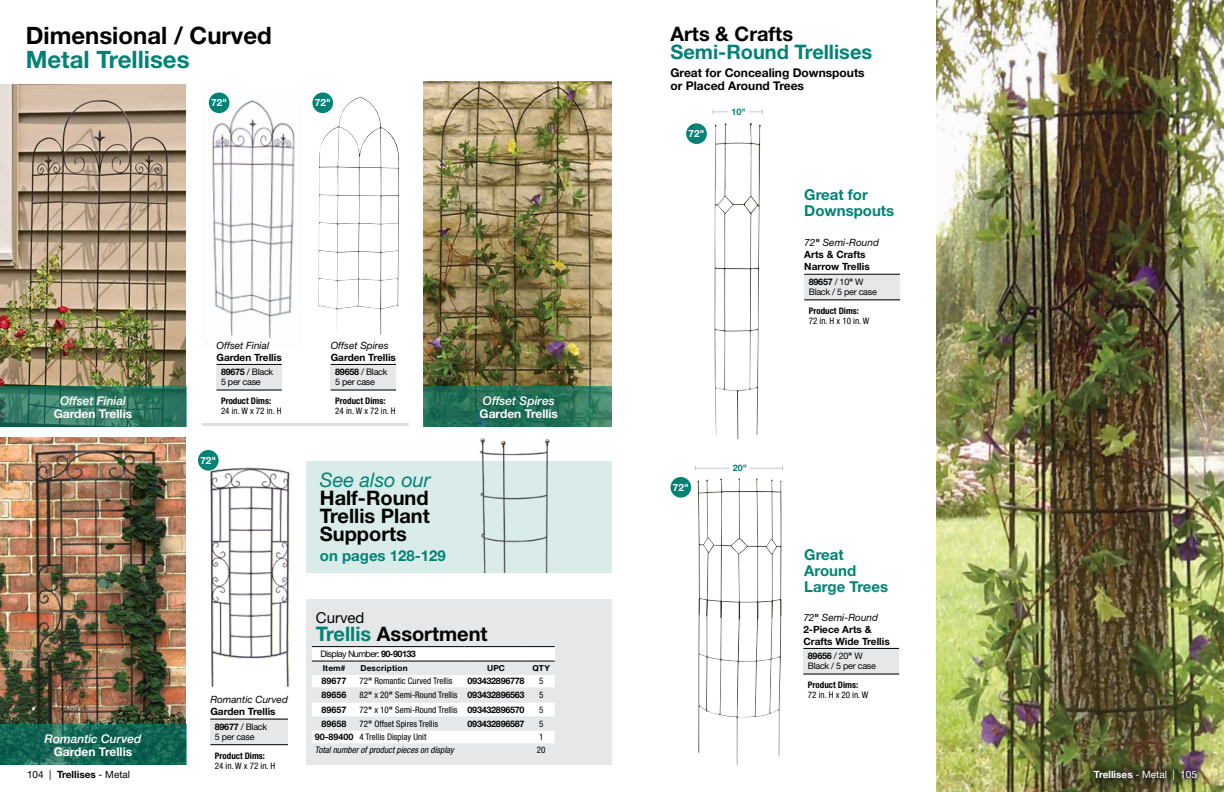
<style>
.page{position:relative;width:1224px;height:792px;background:#fff}
.page>*{position:absolute;margin:0;border:0;box-sizing:border-box;transform-origin:0 0}
.t1{font:700 24px "Helvetica Neue LT Std";color:#000}
.t2{font:700 24px "Helvetica Neue LT Std";color:#008375}
.t3{font:700 20px/18px "Helvetica Neue LT Std";color:#000;text-align:justify}
.t4{font:700 20px "Helvetica Neue LT Std";color:#008375}
.t5{font:italic 20px "Helvetica Neue LT Std";color:#008375}
.t6{font:700 15px/16px "Helvetica Neue LT Std";color:#008375}
.t7{font:15px "Helvetica Neue LT Std";color:#000}
.t8{font:700 12px/13px "Helvetica Neue LT Std";color:#000}
.t9{font:700 12px "Helvetica Neue LT Std";color:#fff}
.t10{font:italic 500 12px "Helvetica Neue LT Std";color:#fff}
.t11{font:700 10px/12px "Helvetica Neue LT Std";color:#000}
.t12{font:italic 10px "Helvetica Neue LT Std";color:#000}
.t13{font:10px "Helvetica Neue LT Std";color:#000}
.t14{font:10px "Helvetica Neue LT Std";color:#fff}
.t15{font:700 10px "Helvetica Neue LT Std";color:#fff}
.t16{font:condensed 9px "Helvetica Neue LT Std";color:#000}
.t17{font:9px/10px "Helvetica Neue LT Std";letter-spacing:-.03em;color:#000}
.t18{font:700 condensed 9px "Helvetica Neue LT Std";color:#000}
.t19{font:700 9px "Helvetica Neue LT Std";letter-spacing:-.03em;color:#000}
.t20{font:italic condensed 9px "Helvetica Neue LT Std";color:#000}
.t21{font:9px "Helvetica Neue LT Std";letter-spacing:-.06em;color:#000}
.t22{font:700 9px "Helvetica Neue LT Std";color:#008375}
.t23{font:700 8.3px "Helvetica Neue LT Std";letter-spacing:.02em;color:#000}
.s1{font-weight:400;font-style:italic}
.s2{font-weight:700}
.s3{color:#008375}
.s4{font-weight:700;font-stretch:normal}
</style>
<div class="page">
<img style="left:210px;top:467px;width:80px;height:220px">
<div style="left:210px;top:719px;width:78px;height:26px;background:#e6e7e8"></div>
<hr style="left:210px;top:719px;width:78px;height:1px;background:#000">
<hr style="left:210px;top:744px;width:78px;height:1px;background:#000">
<img style="left:206px;top:94px;width:89px;height:251px">
<img style="left:318px;top:97px;width:81px;height:237px">
<div style="left:217px;top:364px;width:65px;height:26px;background:#e6e7e8"></div>
<hr style="left:217px;top:364px;width:65px;height:1px;background:#000">
<hr style="left:217px;top:390px;width:65px;height:1px;background:#000">
<div style="left:331px;top:364px;width:65px;height:26px;background:#e6e7e8"></div>
<hr style="left:331px;top:364px;width:65px;height:1px;background:#000">
<hr style="left:331px;top:390px;width:65px;height:1px;background:#000">
<div style="left:209px;top:93px;width:20px;height:20px;background:#008375;border-radius:50%"></div>
<div style="left:198px;top:450px;width:21px;height:21px;background:#008375;border-radius:50%"></div>
<div style="left:312px;top:93px;width:21px;height:20px;background:#008375;border-radius:50%"></div>
<img style="left:0;top:437px;width:186px;height:288px">
<img style="left:0;top:85px;width:186px;height:302px">
<img style="left:715px;top:123px;width:46px;height:316px">
<div style="left:804px;top:274px;width:96px;height:26px;background:#e6e7e8"></div>
<hr style="left:804px;top:274px;width:96px;height:1px;background:#000">
<hr style="left:804px;top:299px;width:96px;height:1px;background:#000">
<div style="left:803px;top:648px;width:96px;height:26px;background:#e6e7e8"></div>
<hr style="left:803px;top:648px;width:96px;height:1px;background:#000">
<hr style="left:803px;top:674px;width:96px;height:1px;background:#000">
<div style="left:686px;top:123px;width:21px;height:21px;background:#008375;border-radius:50%"></div>
<div style="left:671px;top:477px;width:20px;height:21px;background:#008375;border-radius:50%"></div>
<img style="left:697px;top:478px;width:85px;height:287px">
<img style="left:936px;top:0;width:288px;height:792px">
<hr style="left:695px;top:468px;width:87px;height:1px;background:#c7c8ca">
<div style="left:730px;top:463px;width:20px;height:10px;background:#fff"></div>
<hr style="left:713px;top:111px;width:49px;height:1px;background:#c7c8ca">
<div style="left:728px;top:106px;width:21px;height:11px;background:#fff"></div>
<img style="left:424px;top:81px;width:188px;height:306px">
<div style="left:307px;top:461px;width:305px;height:111px;background:#d9ecea"></div>
<img style="left:479px;top:438px;width:71px;height:134px">
<div style="left:307px;top:599px;width:305px;height:166px;background:#e6e7e8"></div>
<div style="left:312px;top:647px;width:243px;height:14px;background:#fff"></div>
<hr style="left:312px;top:646px;width:44px;height:1px;background:#000">
<hr style="left:356px;top:646px;width:108px;height:1px;background:#000">
<hr style="left:464px;top:646px;width:64px;height:1px;background:#000">
<svg style="left:528px;top:646px;width:27px;height:1px"></svg>
<svg style="left:312px;top:661px;width:243px;height:82px"></svg>
<svg style="left:0;top:725px;width:186px;height:40px;background:#156756"></svg>
<svg style="left:0;top:387px;width:186px;height:40px;background:#327864"></svg>
<svg style="left:423px;top:387px;width:189px;height:40px;background:#257159"></svg>
<hr style="left:202px;top:423px;width:207px;height:3px;background:#dcddde">
<div style="left:1085px;top:761px;width:121px;height:29px;background:#000;opacity:.45"></div>
<h1 class="t1" style="left:26px;top:21px;width:248px">Dimensional / Curved</h1>
<h1 class="t2" style="left:26px;top:45px;width:165px">Metal Trellises</h1>
<h2 class="t3" style="left:670px;top:25px;width:124px">Arts &amp; Crafts</h2>
<h2 class="t4" style="left:670px;top:40px;width:203px">Semi-Round Trellises</h2>
<h3 class="t8" style="left:670px;top:66px;width:196px">Great for Concealing Downspouts or Placed Around Trees</h3>
<p class="t15" style="left:211px;top:97px;width:17px">72"</p>
<p class="t15" style="left:315px;top:97px;width:17px">72"</p>
<p class="t22" style="left:732px;top:106px;width:16px">10"</p>
<p class="t15" style="left:689px;top:128px;width:17px">72"</p>
<h3 class="t6" style="left:804px;top:186px;width:91px">Great for<br>Downspouts</h3>
<p class="t11" style="left:804px;top:237px;width:76px"><span class="s1">72</span>" <span class="s1">Semi-Round<br></span>Arts &amp; Crafts<br>Narrow Trellis</p>
<p class="t17" style="left:809px;top:276px;width:70px"><span class="s2">89657</span> / 10<span class="s2">"</span> W<br>Black / 5 per case</p>
<p class="t18" style="left:809px;top:305px;width:52px">Product Dims:</p>
<p class="t16" style="left:809px;top:315px;width:62px">72 in. H x 10 in. W</p>
<h3 class="t10" style="left:60px;top:393px;width:68px">Offset Finial</h3>
<h3 class="t9" style="left:54px;top:406px;width:80px">Garden Trellis</h3>
<p class="t12" style="left:217px;top:339px;width:54px">Offset Finial</p>
<p class="t11" style="left:217px;top:351px;width:67px">Garden Trellis</p>
<p class="t17" style="left:221px;top:367px;width:54px"><span class="s2">89675</span> / Black<br>5 per case</p>
<p class="t18" style="left:221px;top:395px;width:52px">Product Dims:</p>
<p class="t16" style="left:221px;top:406px;width:62px">24 in. W x 72 in. H</p>
<p class="t12" style="left:331px;top:339px;width:59px">Offset Spires</p>
<p class="t11" style="left:331px;top:351px;width:67px">Garden Trellis</p>
<p class="t17" style="left:335px;top:367px;width:54px"><span class="s2">89658</span> / Black<br>5 per case</p>
<p class="t18" style="left:335px;top:395px;width:52px">Product Dims:</p>
<p class="t16" style="left:335px;top:406px;width:62px">24 in. W x 72 in. H</p>
<h3 class="t10" style="left:483px;top:393px;width:73px">Offset Spires</h3>
<h3 class="t9" style="left:480px;top:406px;width:80px">Garden Trellis</h3>
<p class="t15" style="left:200px;top:454px;width:17px">72"</p>
<h2 class="t5" style="left:320px;top:468px;width:112px">See also our</h2>
<h2 class="t3" style="left:320px;top:488px;width:111px">Half-Round Trellis Plant Supports</h2>
<h3 class="t6" style="left:320px;top:547px;width:128px">on pages 128-129</h3>
<p class="t15" style="left:673px;top:481px;width:17px">72"</p>
<p class="t22" style="left:733px;top:462px;width:16px">20"</p>
<h3 class="t6" style="left:804px;top:546px;width:85px">Great<br>Around<br>Large Trees</h3>
<h3 class="t7" style="left:316px;top:609px;width:50px">Curved</h3>
<h2 class="t3" style="left:316px;top:624px;width:173px"><span class="s3">Trellis</span> Assortment</h2>
<p class="t21" style="left:320px;top:648px;width:97px">Display Number: <span class="s2">90-90133</span></p>
<p class="t23" style="left:323px;top:663px;width:24px">Item#</p>
<p class="t23" style="left:360px;top:663px;width:49px">Description</p>
<p class="t23" style="left:487px;top:663px;width:20px">UPC</p>
<p class="t23" style="left:533px;top:663px;width:19px">QTY</p>
<p class="t19" style="left:322px;top:676px;width:27px">89677</p>
<p class="t16" style="left:359px;top:676px;width:95px">72<span class="s4">"</span> Romantic Curved Trellis</p>
<p class="t19" style="left:468px;top:676px;width:59px">093432896778</p>
<p class="t16" style="left:539px;top:676px;width:6px">5</p>
<p class="t19" style="left:322px;top:690px;width:27px">89656</p>
<p class="t16" style="left:359px;top:690px;width:167px">82<span class="s4">"</span> x 20<span class="s4">"</span> Semi-Round Trellis <span class="s4">093432896563</span></p>
<p class="t16" style="left:539px;top:690px;width:6px">5</p>
<p class="t19" style="left:322px;top:704px;width:27px">89657</p>
<p class="t16" style="left:359px;top:704px;width:167px">72<span class="s4">"</span> x 10<span class="s4">"</span> Semi-Round Trellis <span class="s4">093432896570</span></p>
<p class="t16" style="left:539px;top:704px;width:6px">5</p>
<p class="t19" style="left:322px;top:718px;width:27px">89658</p>
<p class="t16" style="left:359px;top:718px;width:80px">72<span class="s4">"</span> Offset Spires Trellis</p>
<p class="t19" style="left:468px;top:718px;width:59px">093432896587</p>
<p class="t16" style="left:539px;top:718px;width:6px">5</p>
<p class="t16" style="left:315px;top:732px;width:113px"><span class="s4">90-89400</span> 4 Trellis Display Unit</p>
<p class="t16" style="left:539px;top:732px;width:6px">1</p>
<p class="t20" style="left:315px;top:744px;width:140px">Total number of product pieces on display</p>
<p class="t16" style="left:537px;top:744px;width:10px">20</p>
<p class="t11" style="left:803px;top:611px;width:88px"><span class="s1">72</span>" <span class="s1">Semi-Round<br></span>2-Piece Arts &amp;<br>Crafts Wide Trellis</p>
<p class="t17" style="left:808px;top:651px;width:70px"><span class="s2">89656</span> / 20<span class="s2">"</span> W<br>Black / 5 per case</p>
<p class="t18" style="left:808px;top:679px;width:52px">Product Dims:</p>
<p class="t16" style="left:808px;top:690px;width:62px">72 in. H x 20 in. W</p>
<p class="t12" style="left:210px;top:694px;width:79px">Romantic Curved</p>
<p class="t11" style="left:210px;top:705px;width:67px">Garden Trellis</p>
<p class="t17" style="left:215px;top:721px;width:54px"><span class="s2">89677</span> / Black<br>5 per case</p>
<p class="t18" style="left:215px;top:750px;width:52px">Product Dims:</p>
<p class="t16" style="left:215px;top:760px;width:62px">24 in. W x 72 in. H</p>
<h3 class="t10" style="left:45px;top:731px;width:98px">Romantic Curved</h3>
<h3 class="t9" style="left:54px;top:744px;width:80px">Garden Trellis</h3>
<p class="t13" style="left:27px;top:769px;width:105px">104 | <span class="s2">Trellises</span> - Metal</p>
<p class="t14" style="left:1094px;top:769px;width:105px"><span class="s2">Trellises</span> - Metal | 105</p>
</div>
